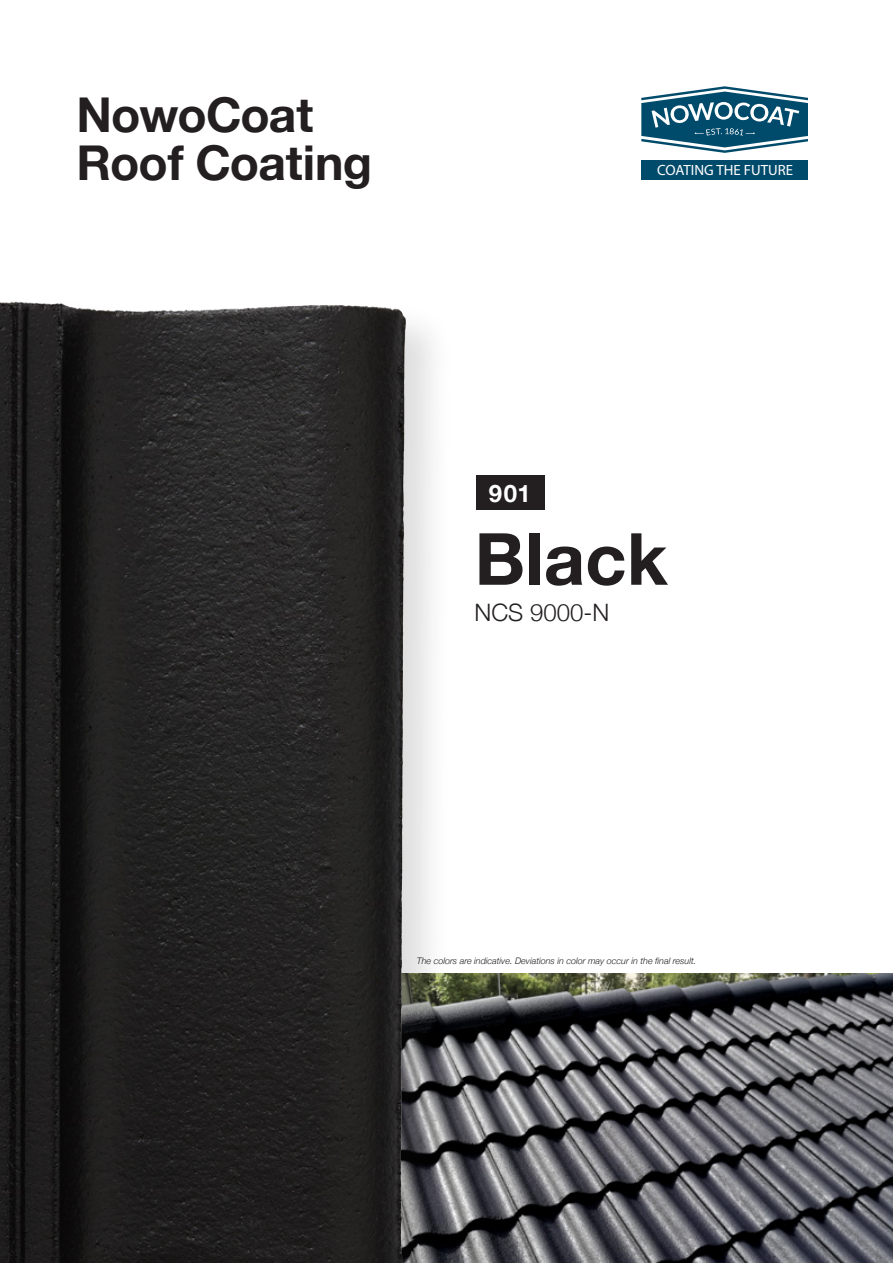
<style>
.page{position:relative;width:893px;height:1263px;background:#fff}
.page>*{position:absolute;margin:0;border:0;box-sizing:border-box;transform-origin:0 0}
.t1{font:700 72px "Helvetica Neue";color:#231f20}
.t2{font:700 48px/48px "Helvetica Neue";letter-spacing:-.02em;color:#231f20}
.t3{font:300 24px "Helvetica Neue";color:#231f20}
.t4{font:700 24px "Helvetica Neue";color:#fff}
.t5{font:14.85px "Myriad Pro";color:#fff}
.t6{font:italic 300 9px "Helvetica Neue";color:#231f20}
</style>
<div class="page">
<svg style="left:641px;top:86px;width:167px;height:67px"></svg>
<div style="left:641px;top:160px;width:167px;height:20px;background:#004b6c"></div>
<img style="left:454px;top:973px;width:439px;height:290px">
<div style="left:477px;top:476px;width:68px;height:34px;background:#231f20"></div>
<div style="left:0;top:294px;width:454px;height:969px;background:#231f20;opacity:.15"></div>
<img style="left:0;top:302px;width:406px;height:961px">
<h2 class="t2" style="left:77px;top:92px;width:297px">NowoCoat<br>Roof Coating</h2>
<h3 class="t5" style="left:657px;top:161px;width:137px">COATING THE FUTURE</h3>
<p class="t4" style="left:489px;top:474px;width:43px">901</p>
<p class="t1" style="left:474px;top:503px;width:195px">Black</p>
<p class="t3" style="left:474px;top:593px;width:136px">NCS 9000-N</p>
<p class="t6" style="left:417px;top:954px;width:281px">The colors are indicative. Deviations in color may occur in the final result.</p>
</div>
